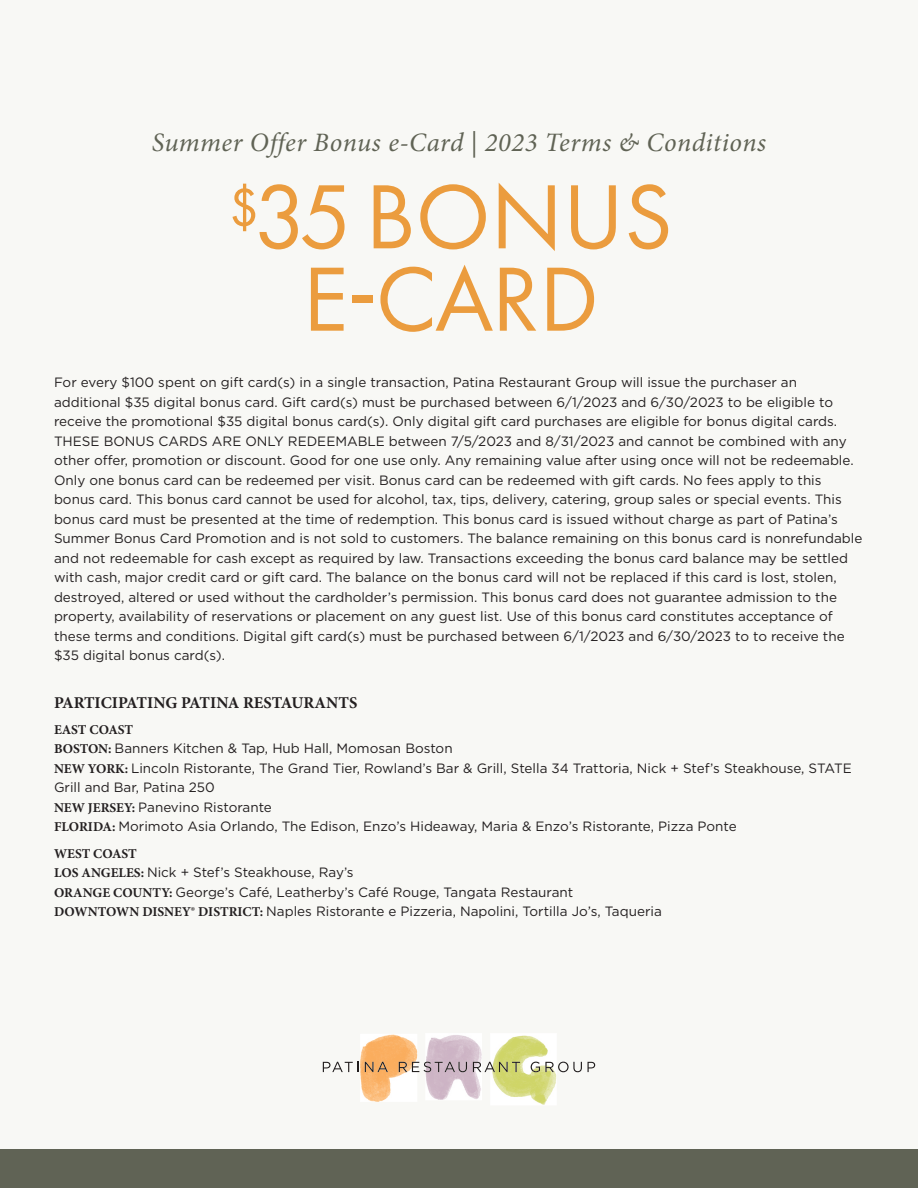
<style>
.page{position:relative;width:918px;height:1188px;background:#fff}
.page>*{position:absolute;margin:0;border:0;box-sizing:border-box;transform-origin:0 0}
.t1{font:94.5px/82.3px "Futura PT";color:#eb9c3e;text-align:center}
.t2{font:italic 26.55px "Minion Pro";letter-spacing:.02em;color:#606355}
.t3{font:700 16.5px "Minion Pro";color:#231f20}
.t4{font:13.5px/19.5px "Gotham";color:#231f20}
.s1{font-family:"Minion Pro";font-weight:700}
</style>
<div class="page">
<img style="left:490px;top:1035px;width:67px;height:70px">
<img style="left:360px;top:1034px;width:57px;height:68px">
<img style="left:425px;top:1035px;width:57px;height:65px">
<svg style="left:323px;top:1062px;width:35px;height:10px"></svg>
<svg style="left:365px;top:1062px;width:23px;height:10px"></svg>
<svg style="left:399px;top:1062px;width:68px;height:10px"></svg>
<svg style="left:473px;top:1062px;width:47px;height:10px"></svg>
<svg style="left:531px;top:1062px;width:51px;height:10px"></svg>
<svg style="left:588px;top:1062px;width:7px;height:10px"></svg>
<div style="left:0;top:1149px;width:918px;height:39px;background:#606355"></div>
<h2 class="t2" style="left:152px;top:124px;width:616px">Summer Offer Bonus e-Card | 2023 Terms &amp; Conditions</h2>
<p class="t1" style="left:228px;top:175px;width:446px"><sup>$</sup>35 BONUS<br>E˜CARD</p>
<p class="t4" style="left:54px;top:373px;width:810px">For every $100 spent on gift card(s) in a single transaction, Patina Restaurant Group will issue the purchaser an additional $35 digital bonus card. Gift card(s) must be purchased between 6/1/2023 and 6/30/2023 to be eligible to receive the promotional $35 digital bonus card(s). Only digital gift card purchases are eligible for bonus digital cards.<br>THESE BONUS CARDS ARE ONLY REDEEMABLE between 7/5/2023 and 8/31/2023 and cannot be combined with any other o˜er, promotion or discount. Good for one use only. Any remaining value after using once will not be redeemable.<br>Only one bonus card can be redeemed per visit. Bonus card can be redeemed with gift cards. No fees apply to this bonus card. This bonus card cannot be used for alcohol, tax, tips, delivery, catering, group sales or special events. This bonus card must be presented at the time of redemption. This bonus card is issued without charge as part of Patina’s Summer Bonus Card Promotion and is not sold to customers. The balance remaining on this bonus card is nonrefundable and not redeemable for cash except as required by law. Transactions exceeding the bonus card balance may be settled with cash, major credit card or gift card. The balance on the bonus card will not be replaced if this card is lost, stolen, destroyed, altered or used without the cardholder’s permission. This bonus card does not guarantee admission to the property, availability of reservations or placement on any guest list. Use of this bonus card constitutes acceptance of these terms and conditions. Digital gift card(s) must be purchased between 6/1/2023 and 6/30/2023 to to receive the $35 digital bonus card(s).</p>
<h4 class="t3" style="left:54px;top:691px;width:305px">PARTICIPATING PATINA RESTAURANTS</h4>
<p class="t4" style="left:54px;top:719px;width:799px"><span class="s1">EAST COAST<br>BOSTON:</span> Banners Kitchen &amp; Tap, Hub Hall, Momosan Boston<br><span class="s1">NEW YORK:</span> Lincoln Ristorante, The Grand Tier, Rowland’s Bar &amp; Grill, Stella 34 Trattoria, Nick + Stef’s Steakhouse, STATE Grill and Bar, Patina 250<br><span class="s1">NEW JERSEY:</span> Panevino Ristorante<br><span class="s1">FLORIDA:</span> Morimoto Asia Orlando, The Edison, Enzo’s Hideaway, Maria &amp; Enzo’s Ristorante, Pizza Ponte</p>
<p class="t4" style="left:54px;top:843px;width:609px"><span class="s1">WEST COAST<br>LOS ANGELES:</span> Nick + Stef’s Steakhouse, Ray’s<br><span class="s1">ORANGE COUNTY:</span> George’s Café, Leatherby’s Café Rouge, Tangata Restaurant <span class="s1">DOWNTOWN DISNEY® DISTRICT:</span> Naples Ristorante e Pizzeria, Napolini, Tortilla Jo’s, Taqueria</p>
</div>
